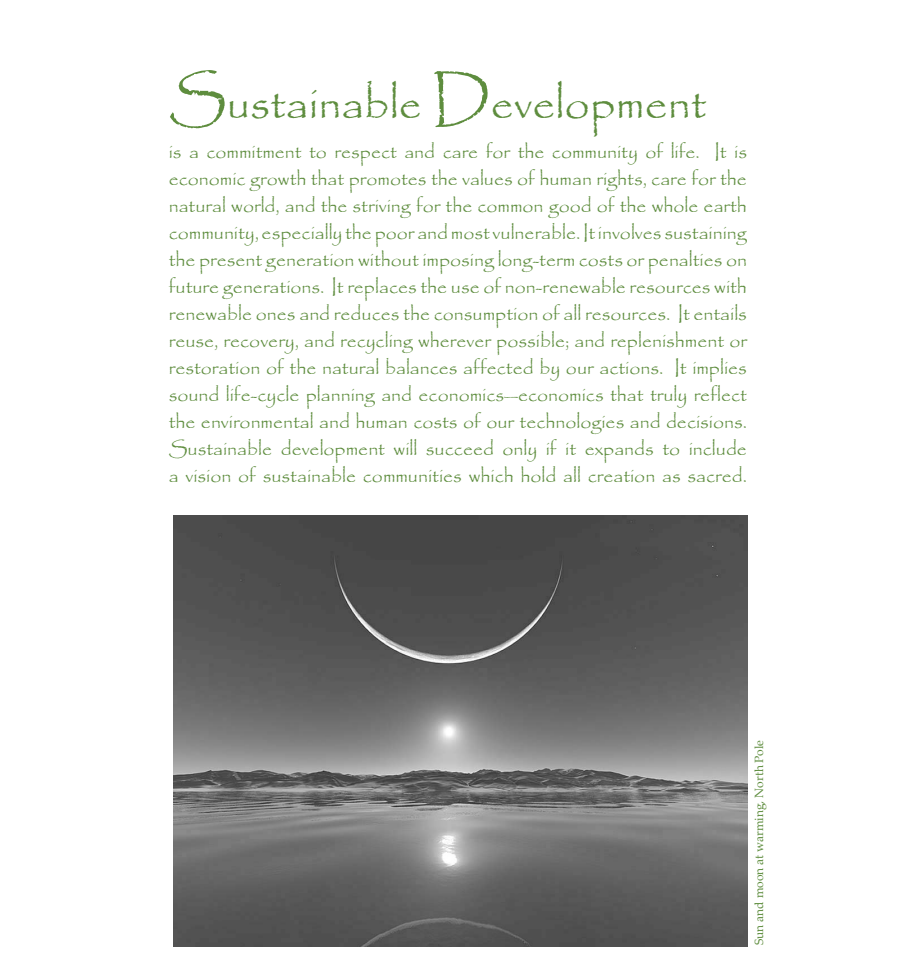
<style>
.page{position:relative;width:918px;height:972px;background:#fff}
.page>*{position:absolute;margin:0;border:0;box-sizing:border-box;transform-origin:0 0}
.Pull_Out_Quotes{font:45px "Papyrus";color:#5e8d3e}
.Pull_Out_Quotes-2{font:19.5px/27px "Papyrus";color:#5e8d3e;text-align:justify}
.Pull_Out_Quotes-3{font:12px "Palatino Linotype";color:#5e8d3e}
.s1{font-size:60px}
</style>
<div class="page">
<img style="left:174px;top:516px;width:574px;height:430px">
<svg style="left:459px;top:922px;width:5px;height:7px"></svg>
<p class="Pull_Out_Quotes" style="left:169px;top:76px;width:539px"><span class="s1">S</span>ustainable <span class="s1">D</span>evelopment</p>
<p class="Pull_Out_Quotes-2" style="left:169px;top:138px;width:580px">is a commitment to respect and care for the community of life. It is economic growth that promotes the values of human rights, care for the natural world, and the striving for the common good of the whole earth community, especially the poor and most vulnerable. It involves sustaining the present generation without imposing long-term costs or penalties on future generations. It replaces the use of non-renewable resources with renewable ones and reduces the consumption of all resources. It entails reuse, recovery, and recycling wherever possible; and replenishment or restoration of the natural balances affected by our actions. It implies sound life-cycle planning and economics—economics that truly reflect the environmental and human costs of our technologies and decisions.<br>Sustainable development will succeed only if it expands to include a vision of sustainable communities which hold all creation as sacred.</p>
<p class="Pull_Out_Quotes-3" style="left:751px;top:945px;width:207px;rotate:-90deg">Sun and moon at warming, North Pole</p>
</div>
